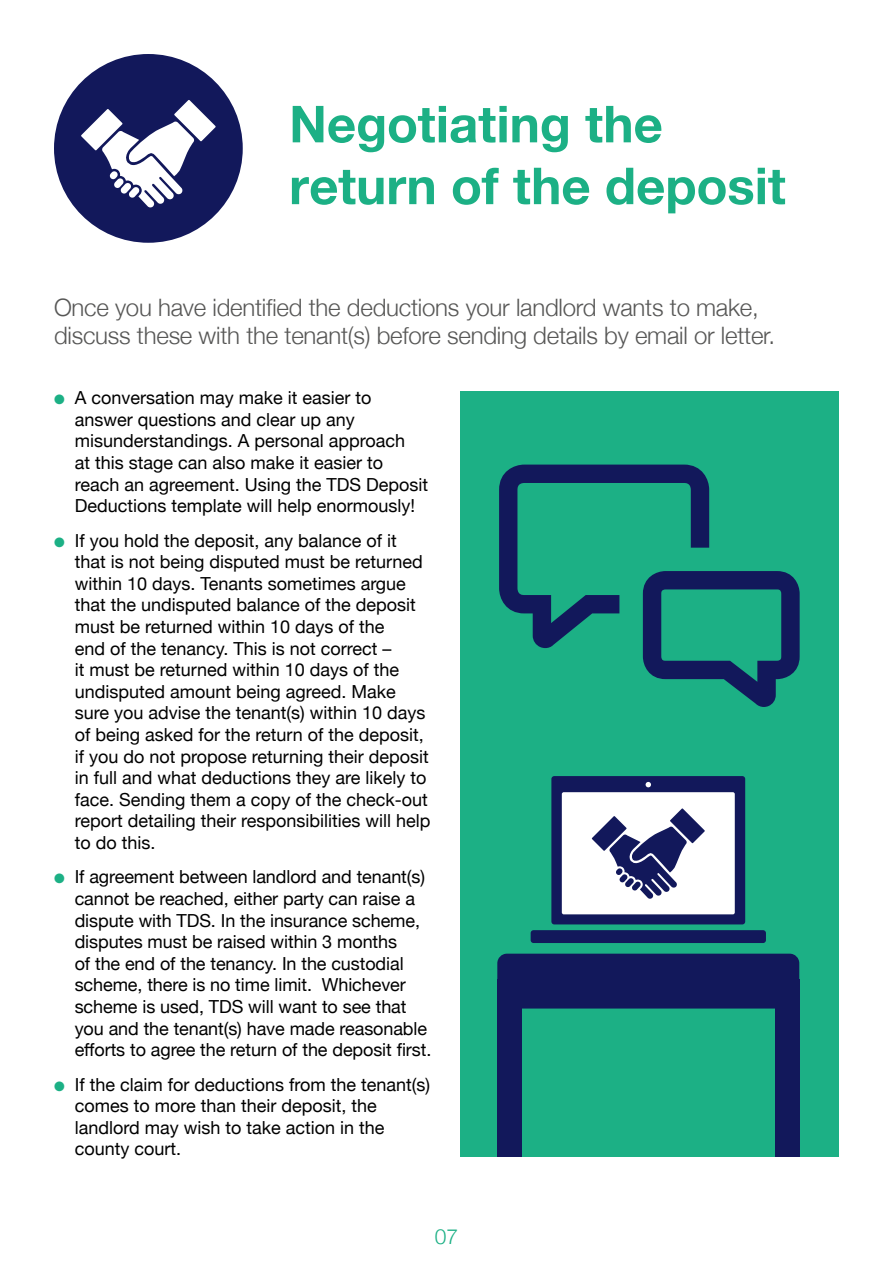
<style>
.page{position:relative;width:893px;height:1263px;background:#fff}
.page>*{position:absolute;margin:0;border:0;box-sizing:border-box;transform-origin:0 0}
.t1{font:700 51px/61.8px "Helvetica Neue";color:#1cb085}
.t2{font:300 24px/28.8px "Helvetica Neue";letter-spacing:-.01em;color:#575756}
.t3{font:300 21px "Helvetica Neue";color:#1cb085}
.t4{font:18px/21.6px "Helvetica Neue";color:#000}
.s1{color:#1cb085}
</style>
<div class="page">
<div style="left:54px;top:54px;width:189px;height:189px;background:#12185b;border-radius:50%"></div>
<svg style="left:174px;top:100px;width:42px;height:41px"></svg>
<svg style="left:81px;top:109px;width:42px;height:41px"></svg>
<svg style="left:102px;top:121px;width:92px;height:87px"></svg>
<div style="left:460px;top:391px;width:379px;height:766px;background:#1cb085"></div>
<svg style="left:499px;top:465px;width:301px;height:242px"></svg>
<div style="left:497px;top:954px;width:302px;height:54px;background:#12185b"></div>
<div style="left:497px;top:979px;width:24px;height:178px;background:#12185b"></div>
<div style="left:775px;top:979px;width:24px;height:178px;background:#12185b"></div>
<div style="left:531px;top:930px;width:235px;height:13px;background:#12185b;border-radius:3px"></div>
<div style="left:551px;top:776px;width:194px;height:148px;background:#12185b;border-radius:3px"></div>
<div style="left:562px;top:792px;width:173px;height:122px;background:#fff;border-radius:2px"></div>
<svg style="left:646px;top:782px;width:5px;height:5px"></svg>
<svg style="left:670px;top:808px;width:35px;height:35px"></svg>
<svg style="left:592px;top:816px;width:35px;height:35px"></svg>
<svg style="left:609px;top:826px;width:78px;height:73px"></svg>
<h1 class="t1" style="left:289px;top:95px;width:498px">Negotiating the return of the deposit</h1>
<h2 class="t2" style="left:54px;top:291px;width:723px">Once you have identified the deductions your landlord wants to make, discuss these with the tenant(s) before sending details by email or letter.</h2>
<p class="t4" style="left:75px;top:388px;width:355px;text-indent:-21px"><span class="s1">●</span> A conversation may make it easier to answer questions and clear up any misunderstandings. A personal approach<br>at this stage can also make it easier to reach an agreement. Using the TDS Deposit Deductions template will help enormously!</p>
<p class="t4" style="left:75px;top:530px;width:357px;text-indent:-21px"><span class="s1">●</span> If you hold the deposit, any balance of it that is not being disputed must be returned within 10 days. Tenants sometimes argue that the undisputed balance of the deposit must be returned within 10 days of the<br>end of the tenancy. This is not correct –<br>it must be returned within 10 days of the undisputed amount being agreed. Make sure you advise the tenant(s) within 10 days of being asked for the return of the deposit, if you do not propose returning their deposit in full and what deductions they are likely to face. Sending them a copy of the check-out report detailing their responsibilities will help to do this.</p>
<p class="t4" style="left:75px;top:867px;width:358px;text-indent:-21px"><span class="s1">●</span> If agreement between landlord and tenant(s) cannot be reached, either party can raise a dispute with TDS. In the insurance scheme, disputes must be raised within 3 months<br>of the end of the tenancy. In the custodial scheme, there is no time limit. Whichever scheme is used, TDS will want to see that you and the tenant(s) have made reasonable efforts to agree the return of the deposit first.</p>
<p class="t4" style="left:75px;top:1074px;width:357px;text-indent:-21px"><span class="s1">●</span> If the claim for deductions from the tenant(s) comes to more than their deposit, the landlord may wish to take action in the county court.</p>
<p class="t3" style="left:435px;top:1219px;width:25px">07</p>
</div>
